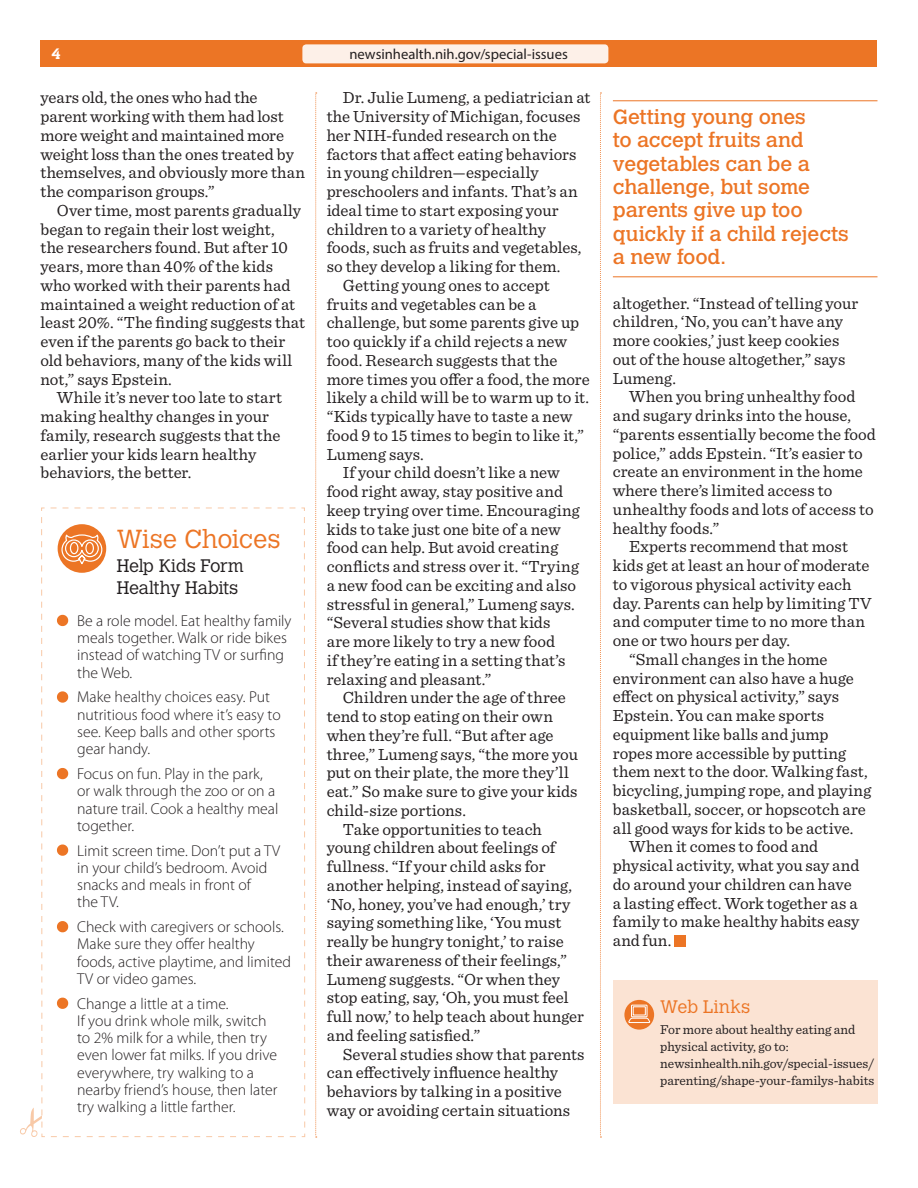
<style>
.page{position:relative;width:918px;height:1188px;background:#fff}
.page>*{position:absolute;margin:0;border:0;box-sizing:border-box;transform-origin:0 0}
.sidebar_H1{font:300 25.8px "Calvert MT Std";letter-spacing:-.005em;color:#ec7525}
.Q{font:20.4px/23.2px "Calvert MT Std";letter-spacing:-.01em;color:#ec7525}
.sidebar_H2{font:300 18px/21.6px "Calvert MT Std";letter-spacing:-.01em;color:#231f20}
.t1{font:300 18px "Calvert MT Std";letter-spacing:.01em;color:#ec7525}
.t2{font:16.8px/18.8px "Sentinel";color:#231f20}
.sidebar_L{font:300 15.75px/17.2px "Myriad Pro";color:#231f20}
.t3{font:700 15px "Calvert MT Std";color:#fff}
.t4{font:14.7px "Myriad Pro";color:#231f20}
.t5{font:13.5px/17px "Sentinel";color:#231f20}
</style>
<div class="page">
<div style="left:40px;top:40px;width:838px;height:28px;background:#ec7525"></div>
<svg style="left:315px;top:93px;width:2px;height:1045px"></svg>
<svg style="left:600px;top:93px;width:1px;height:1045px"></svg>
<svg style="left:41px;top:507px;width:264px;height:630px"></svg>
<svg style="left:57px;top:615px;width:11px;height:11px"></svg>
<svg style="left:57px;top:691px;width:11px;height:12px"></svg>
<svg style="left:57px;top:768px;width:11px;height:11px"></svg>
<svg style="left:57px;top:845px;width:11px;height:11px"></svg>
<svg style="left:57px;top:921px;width:11px;height:11px"></svg>
<svg style="left:57px;top:998px;width:11px;height:11px"></svg>
<div style="left:58px;top:524px;width:48px;height:49px;background:#ec7525;border-radius:50%"></div>
<svg style="left:61px;top:534px;width:42px;height:32px"></svg>
<div style="left:674px;top:935px;width:12px;height:11px;background:#ec7525"></div>
<svg style="left:20px;top:517px;width:22px;height:620px"></svg>
<div style="left:302px;top:44px;width:306px;height:19px;background:#fdf0e8;border-radius:4px"></div>
<div style="left:614px;top:980px;width:264px;height:123px;background:#fbe3d3"></div>
<div style="left:624px;top:1000px;width:30px;height:30px;background:#ec7525;border-radius:50%"></div>
<svg style="left:628px;top:1004px;width:23px;height:19px"></svg>
<div style="left:633px;top:1006px;width:13px;height:9px;border:1px solid #fff"></div>
<hr style="left:613px;top:100px;width:265px;height:1px;background:#ec7525">
<hr style="left:613px;top:276px;width:265px;height:1px;background:#ec7525">
<p class="t3" style="left:52px;top:45px;width:11px">4</p>
<p class="t2" style="left:40px;top:87px;width:266px">years old, the ones who had the parent working with them had lost more weight and maintained more weight loss than the ones treated by themselves, and obviously more than the comparison groups.”</p>
<p class="t2" style="left:40px;top:200px;width:266px;text-indent:16px">Over time, most parents gradually began to regain their lost weight,<br>the researchers found. But after 10 years, more than 40% of the kids who worked with their parents had maintained a weight reduction of at least 20%. “The finding suggests that even if the parents go back to their old behaviors, many of the kids will not,” says Epstein.</p>
<p class="t2" style="left:40px;top:387px;width:243px;text-indent:16px">While it’s never too late to start making healthy changes in your family, research suggests that the earlier your kids learn healthy behaviors, the better.</p>
<p class="sidebar_H1" style="left:117px;top:524px;width:165px">Wise Choices</p>
<p class="sidebar_H2" style="left:117px;top:556px;width:128px">Help Kids Form<br>Healthy Habits</p>
<p class="sidebar_L" style="left:77px;top:612px;width:216px">Be a role model. Eat healthy family meals together. Walk or ride bikes instead of watching TV or surfing the Web.</p>
<p class="sidebar_L" style="left:77px;top:689px;width:205px">Make healthy choices easy. Put nutritious food where it’s easy to see. Keep balls and other sports gear handy.</p>
<p class="sidebar_L" style="left:77px;top:765px;width:203px">Focus on fun. Play in the park, or walk through the zoo or on a nature trail. Cook a healthy meal together.</p>
<p class="sidebar_L" style="left:77px;top:842px;width:205px">Limit screen time. Don’t put a TV in your child’s bedroom. Avoid snacks and meals in front of<br>the TV.</p>
<p class="sidebar_L" style="left:77px;top:919px;width:215px">Check with caregivers or schools.<br>Make sure they offer healthy foods, active playtime, and limited<br>TV or video games.</p>
<p class="sidebar_L" style="left:77px;top:995px;width:202px">Change a little at a time.<br>If you drink whole milk, switch to 2% milk for a while, then try even lower fat milks. If you drive everywhere, try walking to a nearby friend’s house, then later try walking a little farther.</p>
<p class="t4" style="left:349px;top:45px;width:220px">newsinhealth.nih.gov/special-issues</p>
<p class="t2" style="left:327px;top:87px;width:265px;text-indent:16px">Dr. Julie Lumeng, a pediatrician at the University of Michigan, focuses her NIH-funded research on the factors that affect eating behaviors in young children—especially preschoolers and infants. That’s an ideal time to start exposing your children to a variety of healthy foods, such as fruits and vegetables, so they develop a liking for them.</p>
<p class="t2" style="left:327px;top:275px;width:265px;text-indent:16px">Getting young ones to accept fruits and vegetables can be a challenge, but some parents give up too quickly if a child rejects a new food. Research suggests that the more times you offer a food, the more likely a child will be to warm up to it. “Kids typically have to taste a new food 9 to 15 times to begin to like it,”<br>Lumeng says.</p>
<p class="t2" style="left:327px;top:462px;width:255px;text-indent:16px">If your child doesn’t like a new food right away, stay positive and keep trying over time. Encouraging kids to take just one bite of a new food can help. But avoid creating conflicts and stress over it. “Trying a new food can be exciting and also stressful in general,” Lumeng says. “Several studies show that kids<br>are more likely to try a new food<br>if they’re eating in a setting that’s relaxing and pleasant.”</p>
<p class="t2" style="left:327px;top:687px;width:253px;text-indent:16px">Children under the age of three tend to stop eating on their own when they’re full. “But after age three,” Lumeng says, “the more you put on their plate, the more they’ll eat.” So make sure to give your kids child-size portions.</p>
<p class="t2" style="left:327px;top:819px;width:259px;text-indent:16px">Take opportunities to teach young children about feelings of fullness. “If your child asks for another helping, instead of saying, ‘No, honey, you’ve had enough,’ try saying something like, ‘You must really be hungry tonight,’ to raise their awareness of their feelings,” Lumeng suggests. “Or when they stop eating, say, ‘Oh, you must feel full now,’ to help teach about hunger and feeling satisfied.”</p>
<p class="t2" style="left:327px;top:1044px;width:259px;text-indent:16px">Several studies show that parents can effectively influence healthy behaviors by talking in a positive way or avoiding certain situations</p>
<p class="Q" style="left:613px;top:106px;width:237px">Getting young ones<br>to accept fruits and vegetables can be a challenge, but some parents give up too quickly if a child rejects a new food.</p>
<p class="t2" style="left:613px;top:293px;width:247px">altogether. “Instead of telling your children, ‘No, you can’t have any more cookies,’ just keep cookies out of the house altogether,” says<br>Lumeng.</p>
<p class="t2" style="left:613px;top:386px;width:264px;text-indent:16px">When you bring unhealthy food and sugary drinks into the house, “parents essentially become the food police,” adds Epstein. “It’s easier to create an environment in the home where there’s limited access to unhealthy foods and lots of access to healthy foods.”</p>
<p class="t2" style="left:613px;top:536px;width:260px;text-indent:16px">Experts recommend that most kids get at least an hour of moderate to vigorous physical activity each day. Parents can help by limiting TV and computer time to no more than one or two hours per day.</p>
<p class="t2" style="left:613px;top:649px;width:260px;text-indent:16px">“Small changes in the home environment can also have a huge effect on physical activity,” says<br>Epstein. You can make sports equipment like balls and jump ropes more accessible by putting them next to the door. Walking fast, bicycling, jumping rope, and playing basketball, soccer, or hopscotch are all good ways for kids to be active.</p>
<p class="t2" style="left:613px;top:836px;width:248px;text-indent:16px">When it comes to food and physical activity, what you say and do around your children can have a lasting effect. Work together as a family to make healthy habits easy and fun.</p>
<p class="t1" style="left:660px;top:997px;width:91px">Web Links</p>
<p class="t5" style="left:660px;top:1020px;width:216px">For more about healthy eating and physical activity, go to: newsinhealth.nih.gov/special-issues/ parenting/shape-your-familys-habits</p>
</div>
